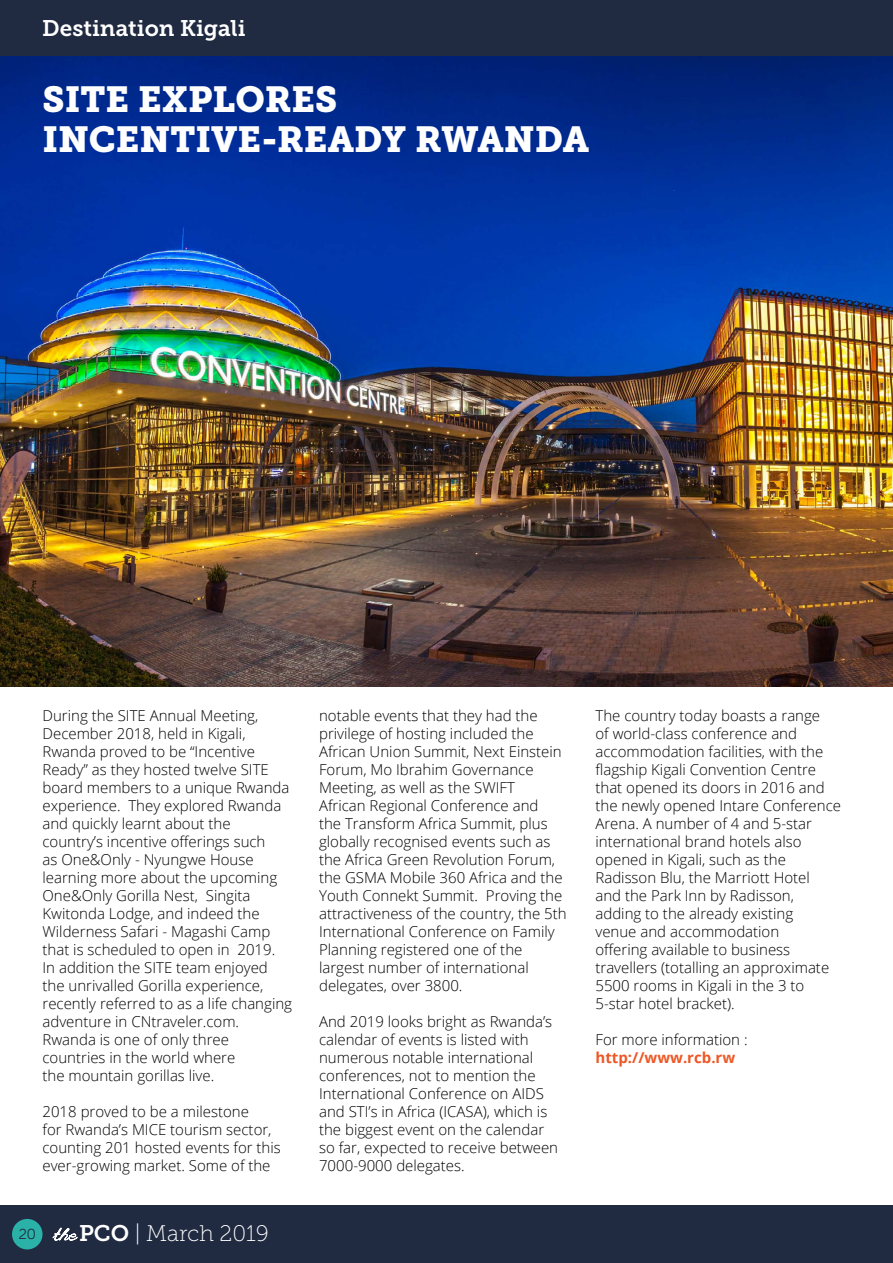
<style>
.page{position:relative;width:893px;height:1263px;background:#fff}
.page>*{position:absolute;margin:0;border:0;box-sizing:border-box;transform-origin:0 0}
.t1{font:36px/40.5px "Museo Slab 900";color:#fff}
.t2{font:22.5px "Museo Slab 700";color:#fff}
.t3{font:22.5px "Museo Slab 100";color:#fff}
.t4{font:300 15px/18px "Open Sans";color:#000}
.t5{font:700 15px "Open Sans";color:#ee5725}
.t6{font:15px "Bariol";color:#202b41}
.s1{font-family:"Museo Slab 700"}
</style>
<div class="page">
<div style="left:0;top:0;width:893px;height:57px;background:#202b41"></div>
<div style="left:0;top:1205px;width:893px;height:58px;background:#202b41"></div>
<div style="left:12px;top:1219px;width:31px;height:30px;background:#2ab2a8;border-radius:50%"></div>
<svg style="left:52px;top:1227px;width:26px;height:14px"></svg>
<img style="left:0;top:57px;width:893px;height:629px">
<h2 class="t2" style="left:42px;top:15px;width:205px">Destination Kigali</h2>
<h1 class="t1" style="left:43px;top:79px;width:548px">SITE EXPLORES<br>INCENTIVE-READY RWANDA</h1>
<p class="t4" style="left:43px;top:707px;width:251px">During the SITE Annual Meeting,<br>December 2018, held in Kigali,<br>Rwanda proved to be “Incentive<br>Ready” as they hosted twelve SITE board members to a unique Rwanda experience. They explored Rwanda and quickly learnt about the country’s incentive offerings such<br>as One&amp;Only - Nyungwe House learning more about the upcoming<br>One&amp;Only Gorilla Nest, Singita<br>Kwitonda Lodge, and indeed the<br>Wilderness Safari - Magashi Camp that is scheduled to open in 2019.<br>In addition the SITE team enjoyed the unrivalled Gorilla experience, recently referred to as a life changing adventure in CNtraveler.com.<br>Rwanda is one of only three countries in the world where<br>the mountain gorillas live.</p>
<p class="t4" style="left:43px;top:1103px;width:240px">2018 proved to be a milestone<br>for Rwanda’s MICE tourism sector, counting 201 hosted events for this ever-growing market. Some of the</p>
<p class="t6" style="left:19px;top:1223px;width:19px">20</p>
<h2 class="t3" style="left:79px;top:1221px;width:191px"><span class="s1">PCO</span> | March 2019</h2>
<p class="t4" style="left:319px;top:707px;width:249px">notable events that they had the privilege of hosting included the<br>African Union Summit, Next Einstein<br>Forum, Mo Ibrahim Governance<br>Meeting, as well as the SWIFT<br>African Regional Conference and<br>the Transform Africa Summit, plus globally recognised events such as the Africa Green Revolution Forum, the GSMA Mobile 360 Africa and the<br>Youth Connekt Summit. Proving the attractiveness of the country, the 5th<br>International Conference on Family<br>Planning registered one of the largest number of international delegates, over 3800.</p>
<p class="t4" style="left:319px;top:1013px;width:241px">And 2019 looks bright as Rwanda’s calendar of events is listed with numerous notable international conferences, not to mention the<br>International Conference on AIDS and STI’s in Africa (ICASA), which is the biggest event on the calendar so far, expected to receive between<br>7000-9000 delegates.</p>
<p class="t4" style="left:595px;top:707px;width:247px">The country today boasts a range<br>of world-class conference and accommodation facilities, with the flagship Kigali Convention Centre that opened its doors in 2016 and the newly opened Intare Conference<br>Arena. A number of 4 and 5-star international brand hotels also opened in Kigali, such as the<br>Radisson Blu, the Marriott Hotel<br>and the Park Inn by Radisson, adding to the already existing<br>venue and accommodation<br>offering available to business travellers (totalling an approximate<br>5500 rooms in Kigali in the 3 to<br>5-star hotel bracket).</p>
<p class="t4" style="left:595px;top:1031px;width:154px">For more information :</p>
<p class="t5" style="left:595px;top:1047px;width:141px">http://www.rcb.rw</p>
</div>
